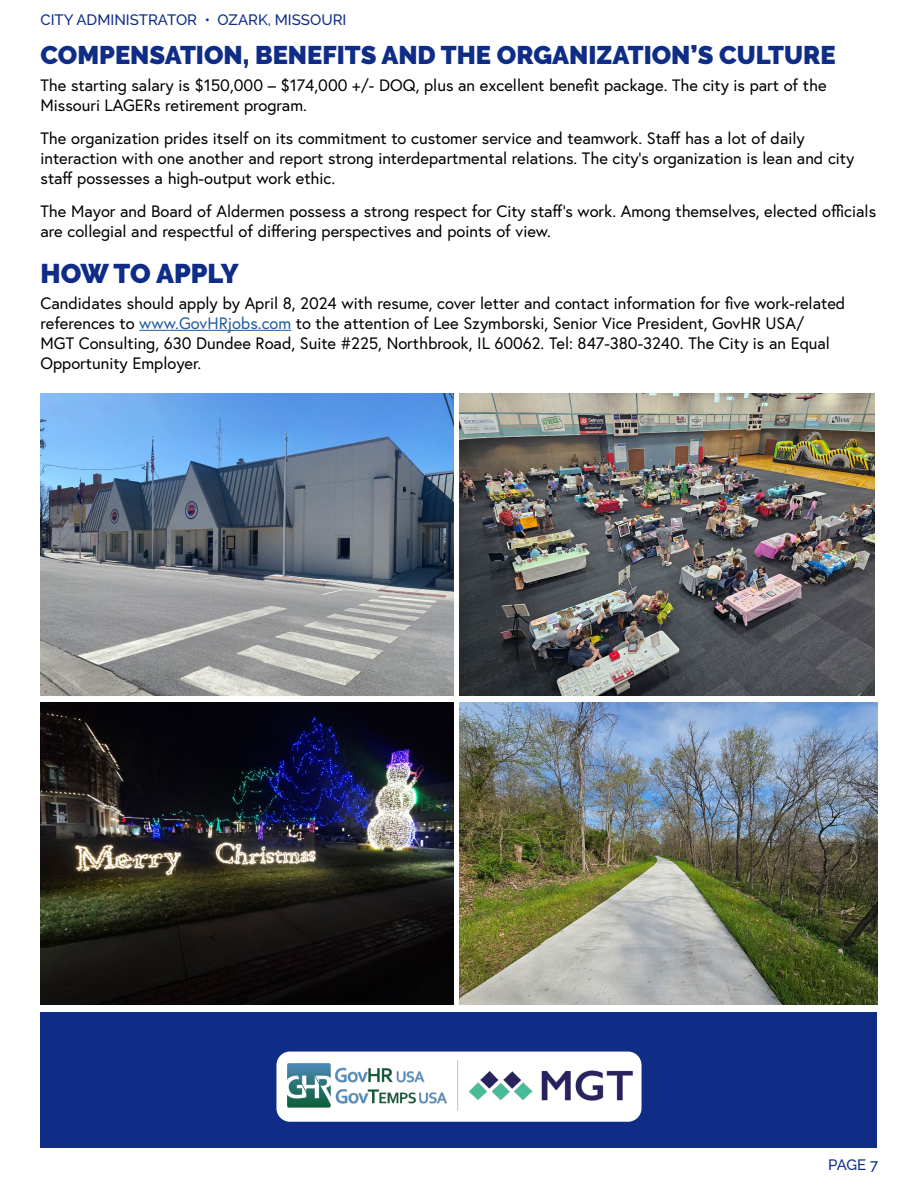
<style>
.page{position:relative;width:918px;height:1188px;background:#fff}
.page>*{position:absolute;margin:0;border:0;box-sizing:border-box;transform-origin:0 0}
.t1{font:900 27px "Raleway";color:#0f2d87}
.t2{font:900 25.5px "Raleway";color:#0f2d87}
.t3{font:16.5px/19.8px "Europa";color:#000}
.t4{font:500 15px "Raleway";color:#0f2d87}
.s1{color:#215e9e}
</style>
<div class="page">
<hr style="left:139px;top:330px;width:152px;height:1px;background:#215e9e">
<img style="left:40px;top:703px;width:414px;height:302px">
<img style="left:459px;top:393px;width:416px;height:302px">
<img style="left:40px;top:393px;width:414px;height:302px">
<img style="left:459px;top:703px;width:419px;height:302px">
<div style="left:40px;top:1012px;width:838px;height:136px;background:#0f2d87"></div>
<img style="left:276px;top:1052px;width:366px;height:70px">
<p class="t4" style="left:40px;top:11px;width:307px">CITY ADMINISTRATOR • OZARK, MISSOURI</p>
<h2 class="t2" style="left:40px;top:41px;width:797px">COMPENSATION, BENEFITS AND THE ORGANIZATION’S CULTURE</h2>
<p class="t3" style="left:40px;top:75px;width:788px">The starting salary is $150,000 – $174,000 +/- DOQ, plus an excellent benefit package. The city is part of the<br>Missouri LAGERs retirement program.</p>
<p class="t3" style="left:40px;top:128px;width:815px">The organization prides itself on its commitment to customer service and teamwork. Staff has a lot of daily interaction with one another and report strong interdepartmental relations. The city’s organization is lean and city staff possesses a high-output work ethic.</p>
<p class="t3" style="left:40px;top:201px;width:837px">The Mayor and Board of Aldermen possess a strong respect for City staff’s work. Among themselves, elected officials are collegial and respectful of differing perspectives and points of view.</p>
<h1 class="t1" style="left:40px;top:258px;width:200px">HOW TO APPLY</h1>
<p class="t3" style="left:40px;top:293px;width:806px">Candidates should apply by April 8, 2024 with resume, cover letter and contact information for five work-related references to <span class="s1">www.GovHRjobs.com</span> to the attention of Lee Szymborski, Senior Vice President, GovHR USA/<br>MGT Consulting, 630 Dundee Road, Suite #225, Northbrook, IL 60062. Tel: 847-380-3240. The City is an Equal Opportunity Employer.</p>
<p class="t4" style="left:828px;top:1156px;width:51px">PAGE 7</p>
</div>
